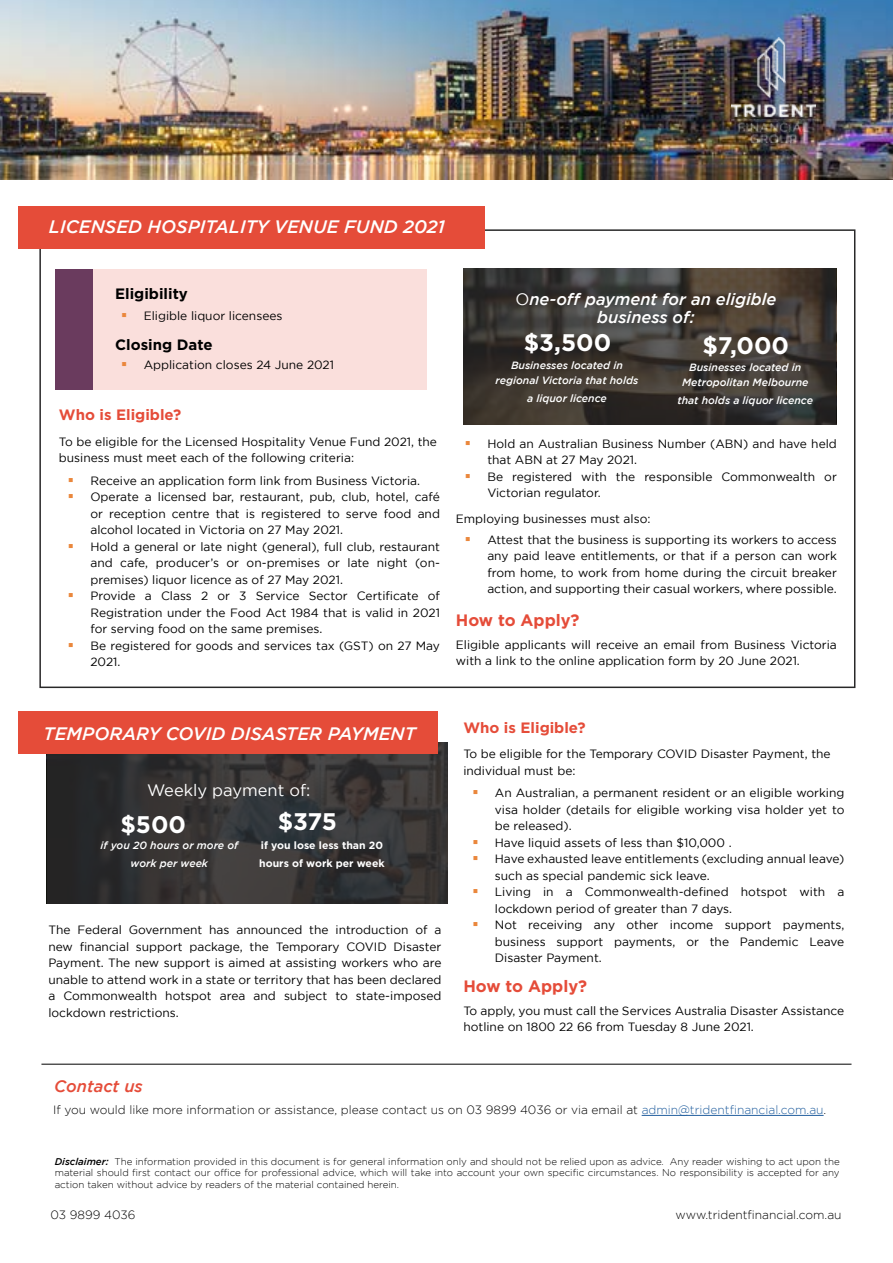
<style>
.page{position:relative;width:893px;height:1263px;background:#fff}
.page>*{position:absolute;margin:0;border:0;box-sizing:border-box;transform-origin:0 0}
.t1{font:700 24px "Gotham";color:#fff}
.t2{font:italic 500 18px "Gotham";color:#fff}
.t3{font:italic 500 16.5px/18px "Gotham";color:#fff;text-align:center}
.t4{font:700 16.5px "Gotham";color:#e54c39}
.t5{font:16.5px "Gotham";color:#fff}
.t6{font:italic 500 16.5px "Gotham";color:#e54c39}
.t7{font:700 15px "Gotham";color:#e54c39}
.t8{font:700 15px "Gotham";color:#000}
.t9{font:12px/16.5px "Gotham";color:#000}
.t10{font:300 12px "Gotham";color:#000}
.t11{font:italic 500 10.5px/15px "Gotham";color:#fff;text-align:center}
.t12{font:700 10.5px/18px "Gotham";color:#fff}
.t13{font:300 9.75px/11.7px "Gotham";color:#000;text-align:justify}
.s1{font-weight:400;font-style:normal}
.s2{color:#215e9e}
.s3{font-weight:500;font-style:italic}
</style>
<div class="page">
<img style="left:0;top:0;width:893px;height:179px">
<img style="left:732px;top:38px;width:84px;height:105px">
<svg style="left:463px;top:268px;width:373px;height:156px;background:#3e3833"></svg>
<div style="left:19px;top:207px;width:466px;height:42px;background:#e54c39"></div>
<div style="left:62px;top:269px;width:364px;height:121px;background:#fadfdc"></div>
<svg style="left:47px;top:742px;width:400px;height:162px;background:#333233"></svg>
<div style="left:55px;top:269px;width:37px;height:121px;background:#6a3b5e"></div>
<div style="left:19px;top:712px;width:419px;height:42px;background:#e54c39"></div>
<hr style="left:642px;top:1115px;width:182px;height:1px;background:#215e9e">
<hr style="left:41px;top:1064px;width:810px;height:1px;background:#000">
<h2 class="t2" style="left:49px;top:217px;width:398px">LICENSED HOSPITALITY VENUE FUND 2021</h2>
<p class="t8" style="left:115px;top:285px;width:74px">Eligibility</p>
<p class="t9" style="left:144px;top:307px;width:140px">Eligible liquor licensees</p>
<p class="t8" style="left:115px;top:336px;width:99px">Closing Date</p>
<p class="t9" style="left:144px;top:356px;width:192px">Application closes 24 June 2021</p>
<p class="t7" style="left:59px;top:406px;width:124px">Who is Eligible?</p>
<p class="t9" style="left:59px;top:433px;width:380px">To be eligible for the Licensed Hospitality Venue Fund 2021, the business must meet each of the following criteria:</p>
<p class="t9" style="left:90px;top:472px;width:351px">Receive an application form link from Business Victoria.<br>Operate a licensed bar, restaurant, pub, club, hotel, café or reception centre that is registered to serve food and alcohol located in Victoria on 27 May 2021.<br>Hold a general or late night (general), full club, restaurant and cafe, producer’s or on-premises or late night (on&shy;premises) liquor licence as of 27 May 2021.<br>Provide a Class 2 or 3 Service Sector Certificate of Registration under the Food Act 1984 that is valid in 2021 for serving food on the same premises.<br>Be registered for goods and services tax (GST) on 27 May 2021.</p>
<h3 class="t3" style="left:515px;top:290px;width:263px"><span class="s1">O</span>ne-off payment for an eligible business of:</h3>
<h1 class="t1" style="left:524px;top:328px;width:89px">$3,500</h1>
<p class="t11" style="left:496px;top:358px;width:144px">Businesses located in regional Victoria that holds</p>
<p class="t11" style="left:527px;top:391px;width:81px">a liquor licence</p>
<h1 class="t1" style="left:702px;top:331px;width:88px">$7,000</h1>
<p class="t11" style="left:682px;top:360px;width:128px">Businesses located in<br>Metropolitan Melbourne</p>
<p class="t11" style="left:677px;top:393px;width:137px">that holds a liquor licence</p>
<p class="t9" style="left:487px;top:435px;width:351px">Hold an Australian Business Number (ABN) and have held that ABN at 27 May 2021.<br>Be registered with the responsible Commonwealth or Victorian regulator.</p>
<p class="t9" style="left:487px;top:508px;width:351px;line-height:21px;text-indent:-32px">Employing businesses must also:<br>Attest that the business is supporting its workers to access</p>
<p class="t9" style="left:487px;top:548px;width:351px;text-align:justify">any paid leave entitlements, or that if a person can work from home, to work from home during the circuit breaker action, and supporting their casual workers, where possible.</p>
<h3 class="t4" style="left:456px;top:611px;width:125px">How to Apply?</h3>
<p class="t9" style="left:456px;top:636px;width:383px">Eligible applicants will receive an email from Business Victoria with a link to the online application form by 20 June 2021.</p>
<h2 class="t2" style="left:44px;top:723px;width:374px">TEMPORARY COVID DISASTER PAYMENT</h2>
<h3 class="t5" style="left:147px;top:781px;width:165px">Weekly payment of:</h3>
<h1 class="t1" style="left:120px;top:810px;width:67px">$500</h1>
<p class="t11" style="left:100px;top:836px;width:139px;line-height:18px">if you 20 hours or more of work per week</p>
<h1 class="t1" style="left:278px;top:808px;width:61px">$375</h1>
<p class="t12" style="left:259px;top:836px;width:127px">if you lose less than 20 hours of work per week</p>
<p class="t9" style="left:48px;top:922px;width:395px;text-align:justify">The Federal Government has announced the introduction of a new financial support package, the Temporary COVID Disaster Payment. The new support is aimed at assisting workers who are unable to attend work in a state or territory that has been declared a Commonwealth hotspot area and subject to state-imposed lockdown restrictions.</p>
<h3 class="t6" style="left:54px;top:1077px;width:90px">Contact us</h3>
<p class="t7" style="left:463px;top:719px;width:124px">Who is Eligible?</p>
<p class="t9" style="left:463px;top:746px;width:369px">To be eligible for the Temporary COVID Disaster Payment, the individual must be:</p>
<p class="t9" style="left:495px;top:785px;width:351px">An Australian, a permanent resident or an eligible working visa holder (details for eligible working visa holder yet to be released).<br>Have liquid assets of less than $10,000 .<br>Have exhausted leave entitlements (excluding annual leave) such as special pandemic sick leave.<br>Living in a Commonwealth-defined hotspot with a lockdown period of greater than 7 days.<br>Not receiving any other income support payments, business support payments, or the Pandemic Leave Disaster Payment.</p>
<h3 class="t4" style="left:463px;top:977px;width:125px">How to Apply?</h3>
<p class="t9" style="left:463px;top:1002px;width:383px">To apply, you must call the Services Australia Disaster Assistance hotline on 1800 22 66 from Tuesday 8 June 2021.</p>
<p class="t10" style="left:53px;top:1103px;width:775px">If you would like more information or assistance, please contact us on 03 9899 4036 or via email at <span class="s2">admin@tridentfinancial.com.au</span>.</p>
<p class="t13" style="left:55px;top:1155px;width:786px"><span class="s3">Disclaimer:</span> The information provided in this document is for general information only and should not be relied upon as advice. Any reader wishing to act upon the material should first contact our office for professional advice, which will take into account your own specific circumstances. No responsibility is accepted for any action taken without advice by readers of the material contained herein.</p>
<p class="t10" style="left:51px;top:1208px;width:86px">03 9899 4036</p>
<p class="t10" style="left:676px;top:1208px;width:167px">www.tridentfinancial.com.au</p>
</div>
